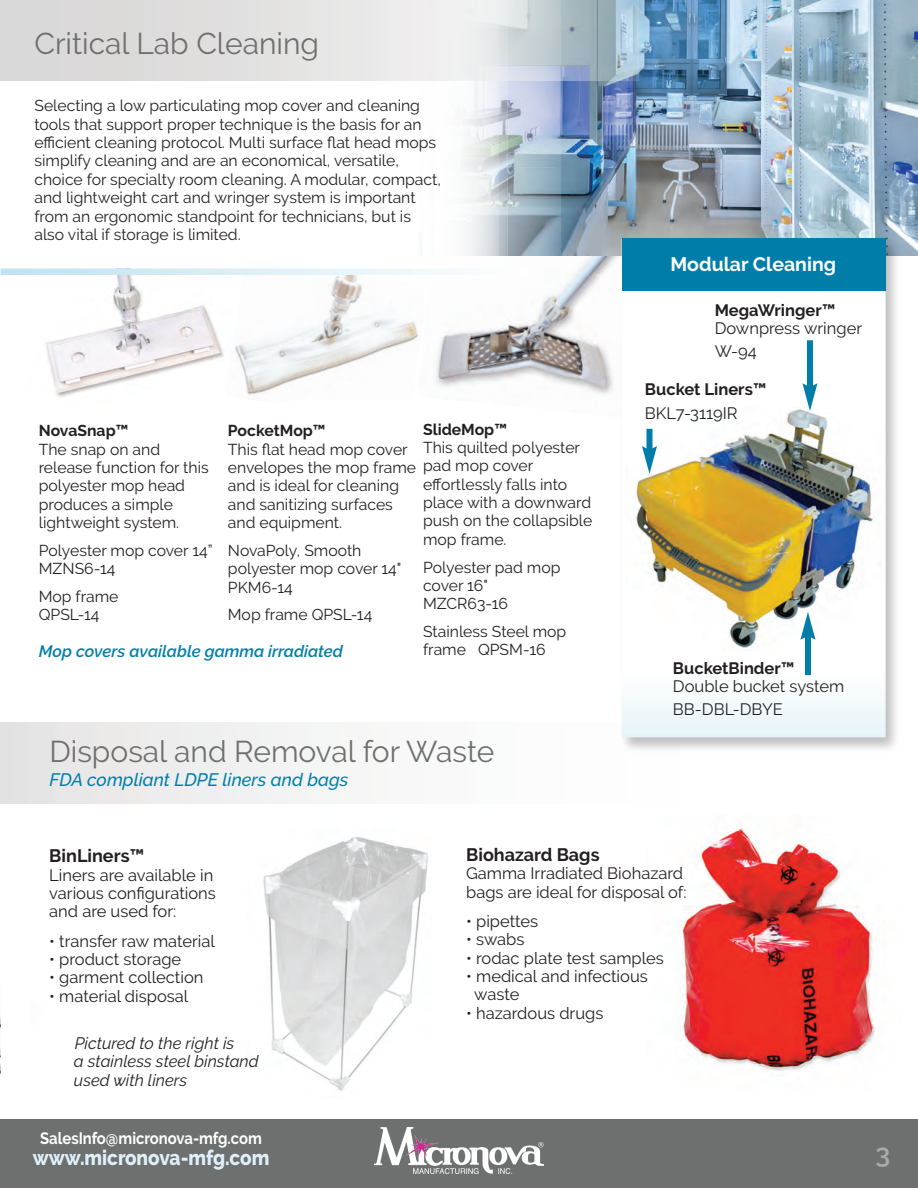
<style>
.page{position:relative;width:918px;height:1188px;background:#fff}
.page>*{position:absolute;margin:0;border:0;box-sizing:border-box;transform-origin:0 0}
.t1{font:30px "Raleway";color:#6e7070}
.t2{font:600 27px "Raleway";color:#abaaaa}
.t3{font:800 21px "Raleway";color:#dff0f8;scale:.9 1}
.t4{font:700 19.5px "Raleway";color:#fff}
.t5{font:italic 500 18px "Raleway";color:#007ea9}
.t6{font:700 18px "Raleway";color:#231f20}
.t7{font:16.5px/18.5px "Raleway";color:#231f20}
.t8{font:italic 16.5px/18.5px "Raleway";color:#231f20}
.t9{font:700 16.5px "Raleway";color:#231f20}
.t10{font:italic 600 16.5px "Raleway";color:#007ea9}
.t11{font:700 16.5px "Raleway";color:#fff;scale:.9 1}
.t12{font:15.75px/18.5px "Raleway";color:#231f20}
.t13{font:700 15.75px "Raleway";color:#231f20}
</style>
<div class="page">
<img style="left:0;top:1017px;width:1px;height:57px">
<img style="left:435px;top:256px;width:180px;height:138px">
<img style="left:46px;top:275px;width:178px;height:122px">
<img style="left:228px;top:268px;width:191px;height:127px">
<img style="left:561px;top:0;width:357px;height:256px">
<hr style="left:917px;top:960px;width:1px;height:228px;background:#6e7070">
<div style="left:0;top:1119px;width:918px;height:69px;background:#6e7070"></div>
<img style="left:375px;top:1127px;width:169px;height:46px">
<div style="left:0;top:722px;width:693px;height:81px;background:linear-gradient(to right,#e6e6e5,#fff)"></div>
<img style="left:263px;top:837px;width:165px;height:254px">
<img style="left:679px;top:823px;width:197px;height:248px">
<svg style="left:412px;top:81px;width:149px;height:198px"></svg>
<svg style="left:423px;top:81px;width:76px;height:201px"></svg>
<svg style="left:0;top:0;width:639px;height:81px;background:#d8dbdd"></svg>
<svg style="left:1px;top:269px;width:528px;height:6px"></svg>
<img style="left:615px;top:233px;width:290px;height:524px">
<svg style="left:622px;top:291px;width:264px;height:446px"></svg>
<img style="left:626px;top:408px;width:256px;height:242px">
<div style="left:807px;top:340px;width:6px;height:49px;background:#007ea9"></div>
<svg style="left:802px;top:383px;width:15px;height:28px"></svg>
<div style="left:646px;top:429px;width:6px;height:22px;background:#007ea9"></div>
<svg style="left:642px;top:446px;width:15px;height:28px"></svg>
<div style="left:805px;top:634px;width:6px;height:41px;background:#007ea9"></div>
<svg style="left:800px;top:612px;width:15px;height:28px"></svg>
<div style="left:622px;top:238px;width:264px;height:53px;background:#007ea9"></div>
<h1 class="t1" style="left:34px;top:26px;width:286px">Critical Lab Cleaning</h1>
<p class="t12" style="left:34px;top:97px;width:408px">Selecting a low particulating mop cover and cleaning tools that support proper technique is the basis for an efficient cleaning protocol. Multi surface flat head mops simplify cleaning and are an economical, versatile, choice for specialty room cleaning. A modular, compact, and lightweight cart and wringer system is important from an ergonomic standpoint for technicians, but is also vital if storage is limited.</p>
<p class="t13" style="left:423px;top:420px;width:86px">SlideMop™</p>
<p class="t12" style="left:423px;top:438px;width:171px">This quilted polyester pad mop cover effortlessly falls into place with a downward push on the collapsible mop frame.</p>
<p class="t12" style="left:423px;top:558px;width:139px">Polyester pad mop cover 16"<br>MZCR63-16</p>
<p class="t12" style="left:423px;top:622px;width:145px">Stainless Steel mop frame QPSM-16</p>
<p class="t13" style="left:228px;top:422px;width:99px">PocketMop™</p>
<p class="t12" style="left:228px;top:440px;width:190px">This flat head mop cover envelopes the mop frame and is ideal for cleaning and sanitizing surfaces and equipment.</p>
<p class="t12" style="left:228px;top:541px;width:175px">NovaPoly, Smooth polyester mop cover 14"<br>PKM6-14</p>
<p class="t12" style="left:228px;top:606px;width:146px">Mop frame QPSL-14</p>
<p class="t13" style="left:39px;top:422px;width:91px">NovaSnap™</p>
<p class="t12" style="left:39px;top:440px;width:171px">The snap on and release function for this polyester mop head produces a simple lightweight system.</p>
<p class="t12" style="left:39px;top:541px;width:175px">Polyester mop cover 14”<br>MZNS6-14</p>
<p class="t12" style="left:39px;top:587px;width:81px">Mop frame<br>QPSL-14</p>
<p class="t10" style="left:39px;top:642px;width:306px">Mop covers available gamma irradiated</p>
<h1 class="t1" style="left:49px;top:734px;width:446px">Disposal and Removal for Waste</h1>
<p class="t5" style="left:49px;top:769px;width:301px">FDA compliant LDPE liners and bags</p>
<p class="t4" style="left:671px;top:253px;width:167px">Modular Cleaning</p>
<p class="t9" style="left:715px;top:300px;width:122px">MegaWringer™</p>
<p class="t7" style="left:715px;top:316px;width:149px;line-height:23.2px">Downpress wringer<br>W-94</p>
<p class="t9" style="left:645px;top:380px;width:123px">Bucket Liners™</p>
<p class="t7" style="left:645px;top:404px;width:94px">BKL7-3119IR</p>
<p class="t9" style="left:673px;top:658px;width:123px">BucketBinder™</p>
<p class="t7" style="left:673px;top:675px;width:173px;line-height:23.2px">Double bucket system<br>BB-DBL-DBYE</p>
<p class="t6" style="left:49px;top:846px;width:97px">BinLiners™</p>
<p class="t7" style="left:49px;top:866px;width:168px">Liners are available in various configurations and are used for:</p>
<p class="t7" style="left:49px;top:932px;width:167px">• transfer raw material</p>
<p class="t7" style="left:49px;top:950px;width:133px">• product storage</p>
<p class="t7" style="left:49px;top:968px;width:156px">• garment collection</p>
<p class="t7" style="left:49px;top:987px;width:141px">• material disposal</p>
<p class="t8" style="left:74px;top:1034px;width:186px">Pictured to the right is<br>a stainless steel binstand used with liners</p>
<p class="t11" style="left:40px;top:1128px;width:248px">SalesInfo@micronova-mfg.com</p>
<h3 class="t3" style="left:33px;top:1145px;width:265px">www.micronova-mfg.com</h3>
<p class="t6" style="left:466px;top:844px;width:135px">Biohazard Bags</p>
<p class="t7" style="left:466px;top:864px;width:222px">Gamma Irradiated Biohazard bags are ideal for disposal of:</p>
<p class="t7" style="left:466px;top:912px;width:74px">• pipettes</p>
<p class="t7" style="left:466px;top:930px;width:60px">• swabs</p>
<p class="t7" style="left:466px;top:949px;width:199px">• rodac plate test samples</p>
<p class="t7" style="left:474px;top:967px;width:175px;text-indent:-8px">• medical and infectious waste</p>
<p class="t7" style="left:466px;top:1004px;width:139px">• hazardous drugs</p>
<h2 class="t2" style="left:875px;top:1138px;width:16px">3</h2>
</div>
